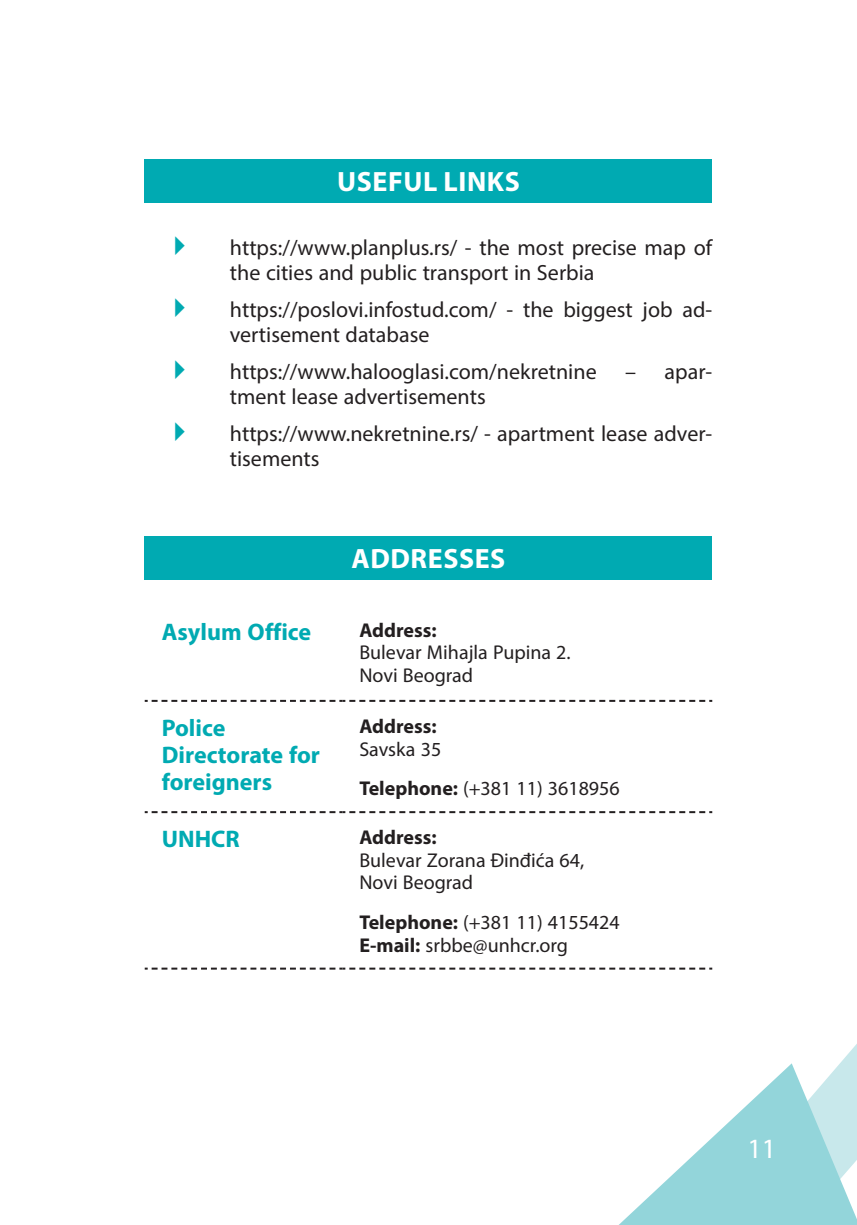
<style>
.page{position:relative;width:857px;height:1225px;background:#fff}
.page>*{position:absolute;margin:0;border:0;box-sizing:border-box;transform-origin:0 0}
.t1{font:700 28px "Myriad Pro";letter-spacing:.02em;color:#fff}
.t2{font:28px "Myriad Pro";color:#fff}
.t3{font:700 24px/27.2px "Myriad Pro";color:#00aab2}
.t4{font:22px/25.2px "Myriad Pro";color:#231f20}
.t5{font:20px/22.6px "Myriad Pro";color:#231f20}
.t6{font:700 20px "Myriad Pro";color:#231f20}
.s1{font-weight:700}
</style>
<div class="page">
<svg style="left:619px;top:1045px;width:237px;height:180px"></svg>
<div style="left:145px;top:159px;width:566px;height:43px;background:#00aab2"></div>
<div style="left:145px;top:536px;width:566px;height:43px;background:#00aab2"></div>
<svg style="left:145px;top:700px;width:566px;height:2px"></svg>
<svg style="left:145px;top:811px;width:566px;height:2px"></svg>
<svg style="left:145px;top:967px;width:566px;height:2px"></svg>
<p class="t1" style="left:337px;top:171px;width:184px">USEFUL LINKS</p>
<p class="t4" style="left:230px;top:237px;width:483px">https://www.planplus.rs/ - the most precise map of the cities and public transport in Serbia</p>
<p class="t4" style="left:230px;top:299px;width:483px">https://poslovi.infostud.com/ - the biggest job ad&shy;vertisement database</p>
<p class="t4" style="left:230px;top:361px;width:368px">https://www.halooglasi.com/nekretnine</p>
<p class="t4" style="left:624px;top:361px;width:89px">– apar-</p>
<p class="t4" style="left:230px;top:380px;width:483px;line-height:36.6px">tment lease advertisements https://www.nekretnine.rs/ - apartment lease adver-</p>
<p class="t4" style="left:230px;top:448px;width:91px">tisements</p>
<p class="t1" style="left:351px;top:548px;width:155px">ADDRESSES</p>
<p class="t3" style="left:162px;top:620px;width:151px">Asylum Office</p>
<p class="t6" style="left:359px;top:622px;width:79px">Address:</p>
<p class="t5" style="left:359px;top:643px;width:213px">Bulevar Mihajla Pupina 2.<br>Novi Beograd</p>
<p class="t3" style="left:162px;top:716px;width:160px">Police<br>Directorate for foreigners</p>
<p class="t6" style="left:359px;top:718px;width:79px">Address:</p>
<p class="t5" style="left:359px;top:730px;width:262px;line-height:39.6px">Savska 35<br><span class="s1">Telephone:</span> (+381 11) 3618956</p>
<p class="t3" style="left:162px;top:827px;width:79px">UNHCR</p>
<p class="t6" style="left:359px;top:830px;width:79px">Address:</p>
<p class="t5" style="left:359px;top:850px;width:226px">Bulevar Zorana Đinđića 64,<br>Novi Beograd</p>
<p class="t5" style="left:359px;top:912px;width:262px"><span class="s1">Telephone:</span> (+381 11) 4155424<br><span class="s1">E-mail:</span> srbbe@unhcr.org</p>
<p class="t2" style="left:747px;top:1138px;width:30px">11</p>
</div>
